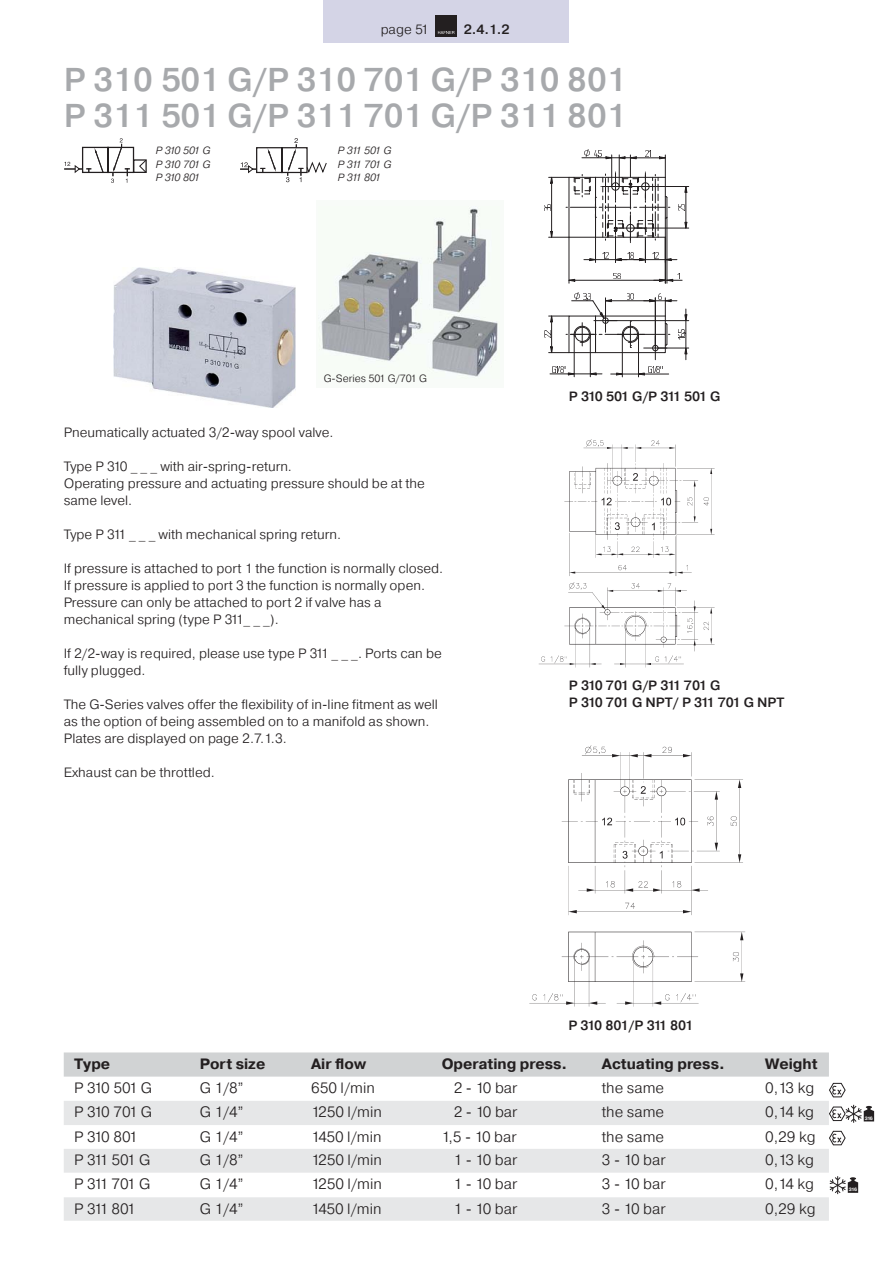
<style>
.page{position:relative;width:893px;height:1263px;background:#fff}
.page>*{position:absolute;margin:0;border:0;box-sizing:border-box;transform-origin:0 0}
.t1{font:500 33px/36px "Pragmatica";color:#a7a9ac}
.t2{font:300 15px "Pragmatica";color:#231f20}
.t3{font:700 15px "Pragmatica";color:#231f20}
.t4{font:300 13.5px/17px "Pragmatica";color:#231f20}
.t5{font:500 13.5px/17px "Pragmatica";letter-spacing:-.095em;color:#231f20}
.t6{font:italic 300 10.5px/13.5px "Pragmatica";letter-spacing:-.1em;color:#231f20;text-align:justify}
.t7{font:300 10.5px "Pragmatica";color:#231f20}
.t8{font:700 4.8px "Pragmatica";letter-spacing:-.11em;color:#fff}
</style>
<div class="page">
<img style="left:529px;top:745px;width:217px;height:262px">
<hr style="left:649px;top:186px;width:40px;height:1px;background:#231f20">
<hr style="left:634px;top:228px;width:55px;height:1px;background:#231f20">
<svg style="left:678px;top:204px;width:6px;height:6px"></svg>
<hr style="left:685px;top:187px;width:1px;height:41px;background:#231f20">
<hr style="left:634px;top:259px;width:43px;height:1px;background:#231f20">
<hr style="left:569px;top:237px;width:1px;height:46px;background:#231f20">
<svg style="left:614px;top:273px;width:6px;height:6px"></svg>
<svg style="left:568px;top:279px;width:7px;height:3px"></svg>
<hr style="left:569px;top:280px;width:96px;height:1px;background:#231f20">
<hr style="left:665px;top:237px;width:1px;height:46px;background:#231f20">
<hr style="left:667px;top:217px;width:1px;height:66px;background:#231f20">
<svg style="left:654px;top:273px;width:28px;height:8px"></svg>
<hr style="left:638px;top:334px;width:1px;height:43px;background:#231f20">
<hr style="left:622px;top:334px;width:1px;height:43px;background:#231f20">
<svg style="left:637px;top:367px;width:25px;height:7px"></svg>
<hr style="left:611px;top:374px;width:58px;height:1px;background:#231f20">
<hr style="left:644px;top:301px;width:33px;height:1px;background:#231f20">
<hr style="left:605px;top:320px;width:84px;height:1px;background:#231f20">
<hr style="left:658px;top:348px;width:31px;height:1px;background:#231f20">
<svg style="left:678px;top:330px;width:7px;height:9px"></svg>
<hr style="left:685px;top:309px;width:1px;height:51px;background:#231f20">
<hr style="left:590px;top:334px;width:1px;height:43px;background:#231f20">
<hr style="left:574px;top:334px;width:1px;height:43px;background:#231f20">
<svg style="left:552px;top:367px;width:23px;height:7px"></svg>
<hr style="left:550px;top:374px;width:52px;height:1px;background:#231f20">
<svg style="left:544px;top:149px;width:127px;height:114px"></svg>
<hr style="left:551px;top:177px;width:1px;height:60px;background:#231f20">
<svg style="left:544px;top:292px;width:127px;height:68px"></svg>
<hr style="left:551px;top:316px;width:1px;height:37px;background:#231f20">
<svg style="left:241px;top:138px;width:86px;height:44px"></svg>
<svg style="left:64px;top:138px;width:83px;height:45px"></svg>
<div style="left:317px;top:200px;width:187px;height:187px;background:#f8fbf8"></div>
<img style="left:321px;top:208px;width:177px;height:169px">
<img style="left:113px;top:268px;width:182px;height:139px">
<img style="left:539px;top:439px;width:176px;height:229px">
<div style="left:324px;top:0;width:245px;height:43px;background:#d4d4e6"></div>
<div style="left:435px;top:15px;width:22px;height:21px;background:#231f20"></div>
<svg style="left:438px;top:31px;width:16px;height:3px"></svg>
<svg style="left:829px;top:1083px;width:17px;height:14px"></svg>
<svg style="left:829px;top:1131px;width:17px;height:14px"></svg>
<svg style="left:64px;top:1052px;width:765px;height:25px;background:#d2d4d5"></svg>
<svg style="left:64px;top:1101px;width:765px;height:120px;fill:#e6e7e8"></svg>
<svg style="left:829px;top:1105px;width:45px;height:18px"></svg>
<svg style="left:829px;top:1176px;width:29px;height:18px"></svg>
<p class="t5" style="left:464px;top:22px;width:47px">2.4.1.2</p>
<p class="t4" style="left:381px;top:22px;width:49px">page 51</p>
<h1 class="t1" style="left:64px;top:64px;width:564px">P 310 501 G/P 310 701 G/P 310 801<br>P 311 501 G/P 311 701 G/P 311 801</h1>
<p class="t6" style="left:156px;top:145px;width:56px">P 310 501 G P 310 701 G P 310 801</p>
<p class="t6" style="left:338px;top:145px;width:55px">P 311 501 G P 311 701 G P 311 801</p>
<p class="t7" style="left:324px;top:374px;width:105px">G-Series 501 G/701 G</p>
<p class="t4" style="left:64px;top:425px;width:271px">Pneumatically actuated 3/2-way spool valve.</p>
<p class="t4" style="left:64px;top:459px;width:363px">Type P 310 _ _ _ with air-spring-return.<br>Operating pressure and actuating pressure should be at the same level.</p>
<p class="t4" style="left:64px;top:527px;width:279px">Type P 311 _ _ _ with mechanical spring return.</p>
<p class="t4" style="left:64px;top:561px;width:381px">If pressure is attached to port 1 the function is normally closed.<br>If pressure is applied to port 3 the function is normally open.<br>Pressure can only be attached to port 2 if valve has a mechanical spring (type P 311_ _ _).</p>
<p class="t4" style="left:64px;top:646px;width:380px">If 2/2-way is required, please use type P 311 _ _ _. Ports can be fully plugged.</p>
<p class="t4" style="left:64px;top:697px;width:376px">The G-Series valves offer the flexibility of in-line fitment as well as the option of being assembled on to a manifold as shown.<br>Plates are displayed on page 2.7.1.3.</p>
<p class="t4" style="left:64px;top:765px;width:153px">Exhaust can be throttled.</p>
<p class="t5" style="left:569px;top:389px;width:153px">P 310 501 G/P 311 501 G</p>
<p class="t5" style="left:569px;top:678px;width:217px">P 310 701 G/P 311 701 G<br>P 310 701 G NPT/ P 311 701 G NPT</p>
<p class="t5" style="left:568px;top:1018px;width:126px">P 310 801/P 311 801</p>
<p class="t3" style="left:74px;top:1058px;width:38px">Type</p>
<p class="t3" style="left:200px;top:1058px;width:67px">Port size</p>
<p class="t3" style="left:311px;top:1058px;width:56px">Air flow</p>
<p class="t3" style="left:442px;top:1058px;width:127px">Operating press.</p>
<p class="t3" style="left:602px;top:1058px;width:124px">Actuating press.</p>
<p class="t3" style="left:765px;top:1058px;width:54px">Weight</p>
<p class="t2" style="left:74px;top:1082px;width:79px">P 310 501 G</p>
<p class="t2" style="left:200px;top:1082px;width:45px">G 1/8”</p>
<p class="t2" style="left:311px;top:1082px;width:65px">650 l/min</p>
<p class="t2" style="left:454px;top:1082px;width:65px">2 - 10 bar</p>
<p class="t2" style="left:602px;top:1082px;width:64px">the same</p>
<p class="t2" style="left:765px;top:1082px;width:51px">0,13 kg</p>
<p class="t2" style="left:74px;top:1107px;width:79px">P 310 701 G</p>
<p class="t2" style="left:200px;top:1107px;width:45px">G 1/4”</p>
<p class="t2" style="left:311px;top:1107px;width:72px">1250 l/min</p>
<p class="t2" style="left:454px;top:1107px;width:65px">2 - 10 bar</p>
<p class="t2" style="left:602px;top:1107px;width:64px">the same</p>
<p class="t2" style="left:765px;top:1107px;width:51px">0,14 kg</p>
<p class="t2" style="left:74px;top:1131px;width:65px">P 310 801</p>
<p class="t2" style="left:200px;top:1131px;width:45px">G 1/4”</p>
<p class="t2" style="left:311px;top:1131px;width:72px">1450 l/min</p>
<p class="t2" style="left:442px;top:1131px;width:77px">1,5 - 10 bar</p>
<p class="t2" style="left:602px;top:1131px;width:64px">the same</p>
<p class="t2" style="left:765px;top:1131px;width:52px">0,29 kg</p>
<p class="t2" style="left:74px;top:1155px;width:78px">P 311 501 G</p>
<p class="t2" style="left:200px;top:1155px;width:45px">G 1/8”</p>
<p class="t2" style="left:311px;top:1155px;width:72px">1250 l/min</p>
<p class="t2" style="left:454px;top:1155px;width:65px">1 - 10 bar</p>
<p class="t2" style="left:602px;top:1155px;width:65px">3 - 10 bar</p>
<p class="t2" style="left:765px;top:1155px;width:51px">0,13 kg</p>
<p class="t2" style="left:74px;top:1178px;width:78px">P 311 701 G</p>
<p class="t2" style="left:200px;top:1178px;width:45px">G 1/4”</p>
<p class="t2" style="left:311px;top:1178px;width:72px">1250 l/min</p>
<p class="t2" style="left:454px;top:1178px;width:65px">1 - 10 bar</p>
<p class="t2" style="left:602px;top:1178px;width:65px">3 - 10 bar</p>
<p class="t2" style="left:765px;top:1178px;width:51px">0,14 kg</p>
<p class="t2" style="left:74px;top:1203px;width:63px">P 311 801</p>
<p class="t2" style="left:200px;top:1203px;width:45px">G 1/4”</p>
<p class="t2" style="left:311px;top:1203px;width:72px">1450 l/min</p>
<p class="t2" style="left:454px;top:1203px;width:65px">1 - 10 bar</p>
<p class="t2" style="left:602px;top:1203px;width:65px">3 - 10 bar</p>
<p class="t2" style="left:765px;top:1203px;width:52px">0,29 kg</p>
<p class="t8" style="left:865px;top:1116px;width:10px">316</p>
<p class="t8" style="left:849px;top:1188px;width:10px">316</p>
</div>
